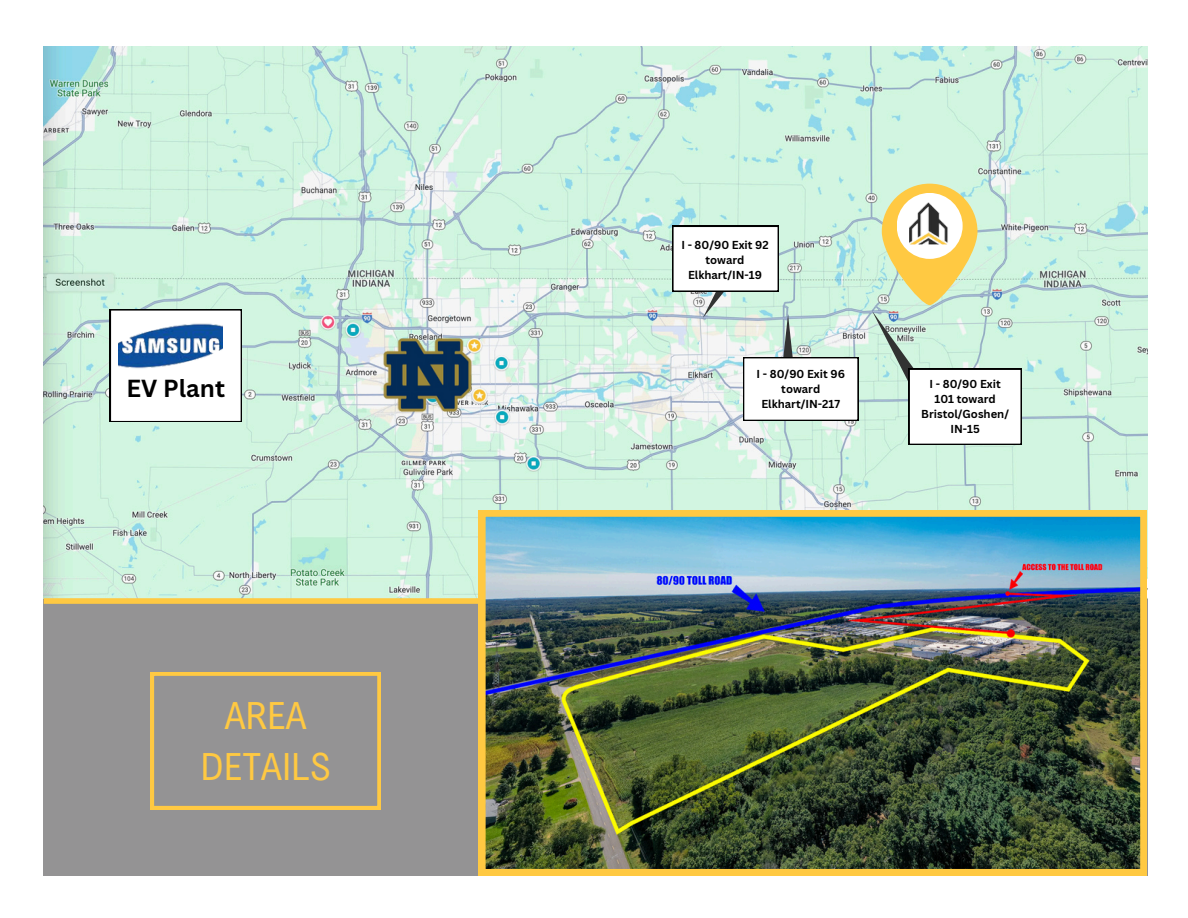
<style>
.page{position:relative;width:1188px;height:918px;background:#fff}
.page>*{position:absolute;margin:0;border:0;box-sizing:border-box;transform-origin:0 0}
.t1{font:37.5px/51.8px "Arial Nova Cond";color:#ffc942;text-align:center}
.t2{font:700 24px "Canva Sans";color:#000}
.t3{font:700 11.25px/15px "Canva Sans";color:#000;text-align:center}
</style>
<div class="page">
<div style="left:44px;top:46px;width:1104px;height:830px;background:#949394"></div>
<svg style="left:151px;top:672px;width:229px;height:137px"></svg>
<img style="left:44px;top:46px;width:1103px;height:552px">
<div style="left:44px;top:598px;width:1103px;height:6px;background:#ffc942"></div>
<img style="left:479px;top:510px;width:668px;height:366px">
<img style="left:381px;top:328px;width:93px;height:94px">
<svg style="left:110px;top:309px;width:132px;height:113px"></svg>
<img style="left:118px;top:319px;width:105px;height:53px">
<svg style="left:882px;top:184px;width:95px;height:121px"></svg>
<div style="left:897px;top:193px;width:66px;height:66px;background:#fff;border-radius:50%"></div>
<img style="left:909px;top:203px;width:39px;height:42px">
<div style="left:743px;top:357px;width:116px;height:64px;background:#000"></div>
<svg style="left:672px;top:226px;width:186px;height:194px"></svg>
<svg style="left:872px;top:311px;width:149px;height:134px"></svg>
<p class="t2" style="left:127px;top:372px;width:100px">EV Plant</p>
<p class="t1" style="left:201px;top:689px;width:132px">AREA<br>DETAILS</p>
<p class="t3" style="left:681px;top:237px;width:89px">I - 80/90 Exit 92 toward<br>Elkhart/IN-19</p>
<p class="t3" style="left:757px;top:366px;width:90px">I - 80/90 Exit 96 toward<br>Elkhart/IN-217</p>
<p class="t3" style="left:921px;top:376px;width:89px">I - 80/90 Exit<br>101 toward<br>Bristol/Goshen/<br>IN-15</p>
</div>
